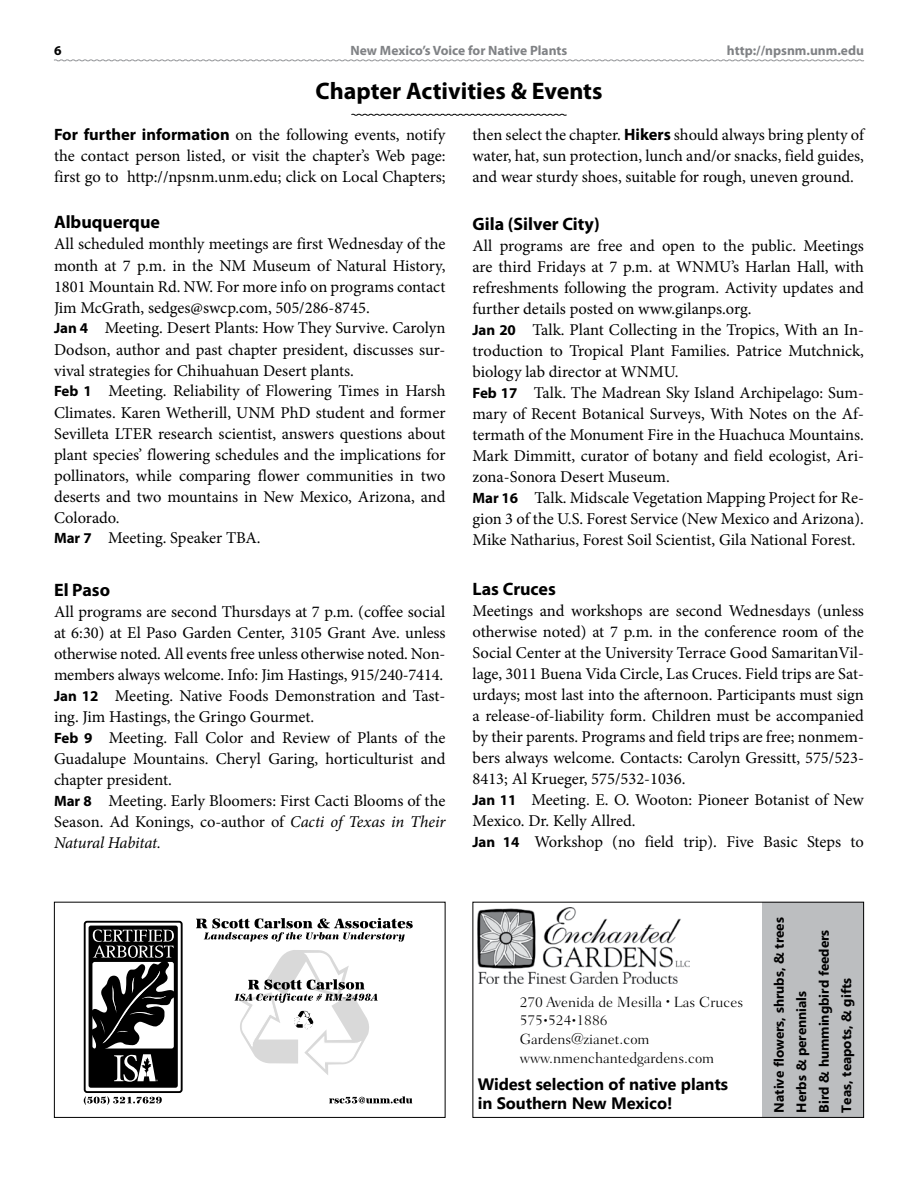
<style>
.page{position:relative;width:918px;height:1188px;background:#fff}
.page>*{position:absolute;margin:0;border:0;box-sizing:border-box;transform-origin:0 0}
.t1{font:700 24px "Myriad Pro";color:#000}
.t2{font:700 18px "Myriad Pro";color:#000}
.t3{font:16.5px/21px "Minion Pro";color:#000}
.t4{font:700 16.5px/19.5px "Lao UI";letter-spacing:-.005em;color:#000}
.t5{font:300 15px/18.9px "Fairfield LT Std";color:#000}
.t6{font:700 13.5px/22.5px "Lao UI";color:#000}
.t7{font:700 13.5px "Myriad Pro";color:#808285}
.t8{font:700 13.5px "Myriad Pro";color:#000}
.s1{font-family:"Myriad Pro";font-weight:700}
.s2{font-family:"Myriad Pro";font-weight:700;font-size:15px}
.s3{font-style:italic}
.s4{font-size:7.5px}
</style>
<div class="page">
<svg style="left:54px;top:59px;width:810px;height:3px"></svg>
<svg style="left:351px;top:113px;width:216px;height:3px"></svg>
<div style="left:54px;top:902px;width:392px;height:216px;border:1px solid #000"></div>
<svg style="left:83px;top:917px;width:330px;height:187px"></svg>
<svg style="left:84px;top:1096px;width:78px;height:9px"></svg>
<svg style="left:329px;top:1096px;width:83px;height:7px"></svg>
<div style="left:762px;top:902px;width:101px;height:215px;background:#bcbec0"></div>
<div style="left:472px;top:902px;width:392px;height:216px;border:1px solid #000"></div>
<img style="left:478px;top:907px;width:211px;height:76px">
<p class="t8" style="left:54px;top:42px;width:9px">6</p>
<p class="t7" style="left:351px;top:42px;width:218px">New Mexico’s Voice for Native Plants</p>
<p class="t7" style="left:727px;top:42px;width:139px">http://npsnm.unm.edu</p>
<h1 class="t1" style="left:315px;top:75px;width:289px">Chapter Activities &amp; Events</h1>
<p class="t3" style="left:54px;top:124px;width:393px;text-align:justify"><span class="s1">For further information</span> on the following events, notify the contact person listed, or visit the chapter’s Web page: first go to http://npsnm.unm.edu; click on Local Chapters;</p>
<p class="t3" style="left:473px;top:124px;width:393px;text-align:justify">then select the chapter. <span class="s1">Hikers</span> should always bring plenty of water, hat, sun protection, lunch and/or snacks, field guides, and wear sturdy shoes, suitable for rough, uneven ground.</p>
<p class="t2" style="left:54px;top:211px;width:108px">Albuquerque</p>
<p class="t3" style="left:54px;top:234px;width:393px">All scheduled monthly meetings are first Wednesday of the month at 7 p.m. in the NM Museum of Natural History, 1801 Mountain Rd. NW. For more info on programs contact Jim McGrath, sedges@swcp.com, 505/286-8745.<br><span class="s2">Jan 4</span> Meeting. Desert Plants: How They Survive. Carolyn Dodson, author and past chapter president, discusses sur&shy;vival strategies for Chihuahuan Desert plants.<br><span class="s2">Feb 1</span> Meeting. Reliability of Flowering Times in Harsh Climates. Karen Wetherill, UNM PhD student and former Sevilleta LTER research scientist, answers questions about plant species’ flowering schedules and the implications for pollinators, while comparing flower communities in two deserts and two mountains in New Mexico, Arizona, and Colorado.<br><span class="s2">Mar 7</span> Meeting. Speaker TBA.</p>
<p class="t2" style="left:54px;top:578px;width:58px">El Paso</p>
<p class="t3" style="left:54px;top:601px;width:393px">All programs are second Thursdays at 7 p.m. (coffee social at 6:30) at El Paso Garden Center, 3105 Grant Ave. unless otherwise noted. All events free unless otherwise noted. Non&shy;members always welcome. Info: Jim Hastings, 915/240-7414.<br><span class="s2">Jan 12</span> Meeting. Native Foods Demonstration and Tast&shy;ing. Jim Hastings, the Gringo Gourmet.<br><span class="s2">Feb 9</span> Meeting. Fall Color and Review of Plants of the Guadalupe Mountains. Cheryl Garing, horticulturist and chapter president.<br><span class="s2">Mar 8</span> Meeting. Early Bloomers: First Cacti Blooms of the Season. Ad Konings, co-author of <span class="s3">Cacti of Texas in Their Natural Habitat.</span></p>
<p class="t2" style="left:472px;top:212px;width:129px">Gila (Silver City)</p>
<p class="t3" style="left:472px;top:236px;width:393px">All programs are free and open to the public. Meetings are third Fridays at 7 p.m. at WNMU’s Harlan Hall, with refreshments following the program. Activity updates and further details posted on www.gilanps.org.<br><span class="s2">Jan 20</span> Talk. Plant Collecting in the Tropics, With an In&shy;troduction to Tropical Plant Families. Patrice Mutchnick, biology lab director at WNMU.<br><span class="s2">Feb 17</span> Talk. The Madrean Sky Island Archipelago: Sum&shy;mary of Recent Botanical Surveys, With Notes on the Af&shy;termath of the Monument Fire in the Huachuca Mountains.<br>Mark Dimmitt, curator of botany and field ecologist, Ari&shy;zona-Sonora Desert Museum.<br><span class="s2">Mar 16</span> Talk. Midscale Vegetation Mapping Project for Re&shy;gion 3 of the U.S. Forest Service (New Mexico and Arizona).<br>Mike Natharius, Forest Soil Scientist, Gila National Forest.</p>
<p class="t2" style="left:472px;top:577px;width:85px">Las Cruces</p>
<p class="t3" style="left:472px;top:600px;width:393px">Meetings and workshops are second Wednesdays (unless otherwise noted) at 7 p.m. in the conference room of the Social Center at the University Terrace Good SamaritanVil&shy;lage, 3011 Buena Vida Circle, Las Cruces. Field trips are Sat&shy;urdays; most last into the afternoon. Participants must sign a release-of-liability form. Children must be accompanied by their parents. Programs and field trips are free; nonmem&shy;bers always welcome. Contacts: Carolyn Gressitt, 575/523- 8413; Al Krueger, 575/532-1036.<br><span class="s2">Jan 11</span> Meeting. E. O. Wooton: Pioneer Botanist of New Mexico. Dr. Kelly Allred.<br><span class="s2">Jan 14</span> Workshop (no field trip). Five Basic Steps to</p>
<p class="t5" style="left:520px;top:992px;width:225px">270 Avenida de Mesilla <span class="s4">•</span> Las Cruces<br>575<span class="s4">•</span>524<span class="s4">•</span>1886<br>Gardens@zianet.com www.nmenchantedgardens.com</p>
<p class="t4" style="left:478px;top:1074px;width:252px">Widest selection of native plants in Southern New Mexico!</p>
<p class="t6" style="left:767px;top:1113px;width:197px;rotate:-90deg">Native flowers, shrubs, &amp; trees<br>Herbs &amp; perennials<br>Bird &amp; hummingbird feeders<br>Teas, teapots, &amp; gifts</p>
</div>
